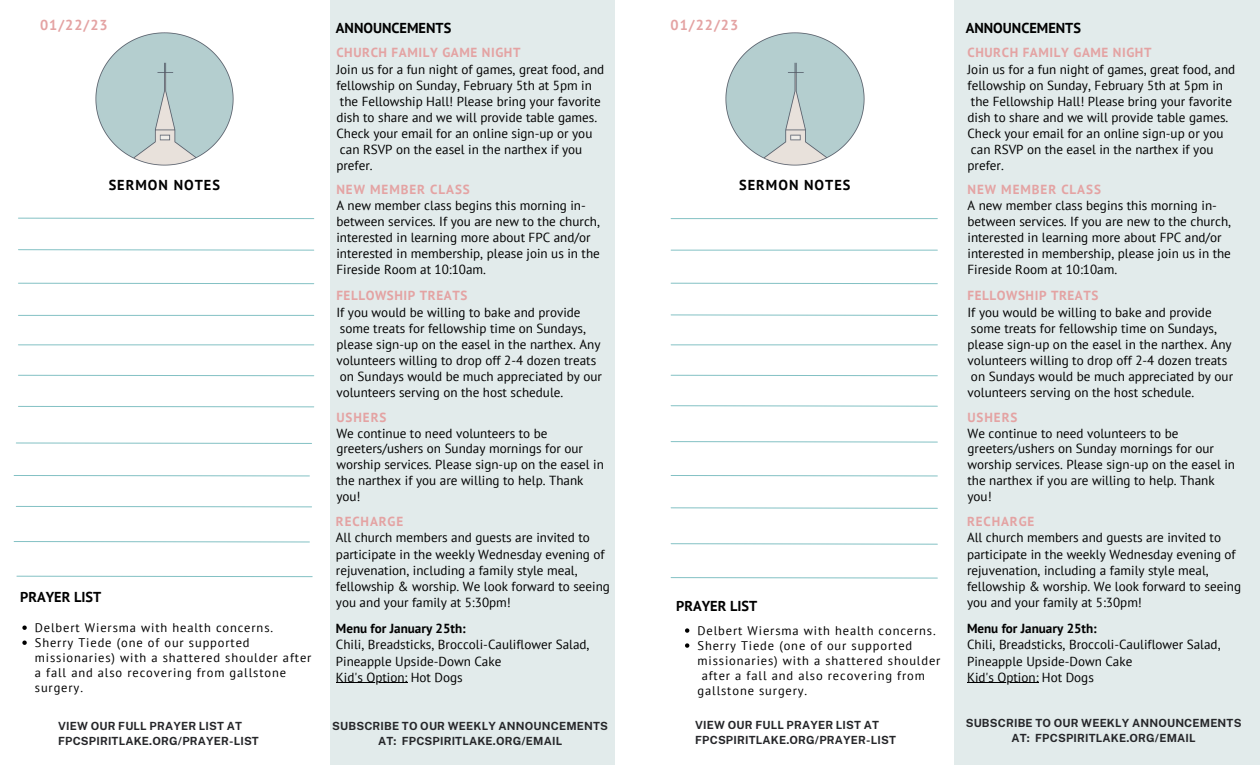
<style>
.page{position:relative;width:1260px;height:765px;background:#fff}
.page>*{position:absolute;margin:0;border:0;box-sizing:border-box;transform-origin:0 0}
.t1{font:700 14.38px "PT Sans";color:#000}
.t2{font:700 14.38px "PT Sans";letter-spacing:.07em;color:#000}
.t3{font:700 14.38px "PT Sans";letter-spacing:.07em;color:#e4a3a3}
.t4{font:13.12px/16px "PT Sans";color:#000}
.t5{font:700 13.12px "PT Sans";letter-spacing:.045em;color:#e4a3a3}
.t6{font:700 13.12px "PT Sans";color:#000}
.t7{font:700 13.12px "PT Sans";letter-spacing:.07em;color:#e4a3a3}
.t8{font:700 13.12px "PT Sans";letter-spacing:.065em;color:#e4a3a3}
.t9{font:12.5px/15px "PT Sans";letter-spacing:.07em;color:#000}
.t10{font:700 11.25px/15px "Public Sans";letter-spacing:.015em;color:#252629}
</style>
<div class="page">
<div style="left:330px;top:0;width:285px;height:765px;background:#e2ebeb"></div>
<img style="left:95px;top:32px;width:139px;height:134px">
<svg style="left:18px;top:249px;width:297px;height:2px"></svg>
<svg style="left:18px;top:282px;width:297px;height:3px"></svg>
<hr style="left:18px;top:315px;width:296px;height:1px;background:#83c1c4">
<hr style="left:18px;top:344px;width:296px;height:1px;background:#83c1c4">
<svg style="left:18px;top:374px;width:297px;height:3px"></svg>
<svg style="left:18px;top:217px;width:297px;height:3px"></svg>
<div style="left:954px;top:0;width:306px;height:765px;background:#e2ebeb"></div>
<img style="left:725px;top:32px;width:140px;height:134px">
<hr style="left:671px;top:250px;width:266px;height:1px;background:#83c1c4">
<svg style="left:670px;top:282px;width:268px;height:3px"></svg>
<svg style="left:670px;top:314px;width:268px;height:2px"></svg>
<hr style="left:671px;top:344px;width:266px;height:1px;background:#83c1c4">
<svg style="left:670px;top:374px;width:268px;height:3px"></svg>
<hr style="left:671px;top:218px;width:266px;height:1px;background:#83c1c4">
<svg style="left:22px;top:626px;width:5px;height:4px"></svg>
<svg style="left:22px;top:641px;width:5px;height:4px"></svg>
<svg style="left:18px;top:405px;width:297px;height:3px"></svg>
<svg style="left:670px;top:405px;width:268px;height:2px"></svg>
<hr style="left:336px;top:682px;width:72px;height:1px;background:#000">
<svg style="left:685px;top:628px;width:4px;height:5px"></svg>
<svg style="left:685px;top:643px;width:4px;height:5px"></svg>
<svg style="left:670px;top:441px;width:268px;height:2px"></svg>
<svg style="left:670px;top:475px;width:268px;height:2px"></svg>
<svg style="left:670px;top:507px;width:268px;height:2px"></svg>
<svg style="left:670px;top:543px;width:268px;height:2px"></svg>
<svg style="left:670px;top:577px;width:268px;height:2px"></svg>
<svg style="left:16px;top:442px;width:296px;height:2px"></svg>
<svg style="left:13px;top:475px;width:297px;height:2px"></svg>
<svg style="left:16px;top:506px;width:296px;height:2px"></svg>
<svg style="left:13px;top:541px;width:297px;height:2px"></svg>
<svg style="left:16px;top:575px;width:297px;height:3px"></svg>
<hr style="left:967px;top:682px;width:72px;height:1px;background:#000">
<p class="t3" style="left:40px;top:15px;width:69px">01/22/23</p>
<p class="t1" style="left:336px;top:18px;width:117px">ANNOUNCEMENTS</p>
<p class="t3" style="left:671px;top:15px;width:69px">01/22/23</p>
<p class="t1" style="left:966px;top:18px;width:117px">ANNOUNCEMENTS</p>
<p class="t5" style="left:336px;top:43px;width:186px">CHURCH FAMILY GAME NIGHT</p>
<p class="t4" style="left:336px;top:61px;width:269px">Join us for a fun night of games, great food, and fellowship on Sunday, February 5th at 5pm in the Fellowship Hall! Please bring your favorite dish to share and we will provide table games.<br>Check your email for an online sign-up or you can RSVP on the easel in the narthex if you prefer.</p>
<p class="t5" style="left:967px;top:43px;width:186px">CHURCH FAMILY GAME NIGHT</p>
<p class="t4" style="left:967px;top:61px;width:269px">Join us for a fun night of games, great food, and fellowship on Sunday, February 5th at 5pm in the Fellowship Hall! Please bring your favorite dish to share and we will provide table games.<br>Check your email for an online sign-up or you can RSVP on the easel in the narthex if you prefer.</p>
<p class="t2" style="left:109px;top:175px;width:113px">SERMON NOTES</p>
<p class="t7" style="left:336px;top:181px;width:135px">NEW MEMBER CLASS</p>
<p class="t4" style="left:336px;top:197px;width:265px">A new member class begins this morning in&shy;between services. If you are new to the church, interested in learning more about FPC and/or interested in membership, please join us in the Fireside Room at 10:10am.</p>
<p class="t2" style="left:739px;top:175px;width:113px">SERMON NOTES</p>
<p class="t7" style="left:967px;top:181px;width:135px">NEW MEMBER CLASS</p>
<p class="t4" style="left:967px;top:197px;width:265px">A new member class begins this morning in&shy;between services. If you are new to the church, interested in learning more about FPC and/or interested in membership, please join us in the Fireside Room at 10:10am.</p>
<p class="t5" style="left:336px;top:287px;width:132px">FELLOWSHIP TREATS</p>
<p class="t4" style="left:336px;top:304px;width:267px">If you would be willing to bake and provide some treats for fellowship time on Sundays, please sign-up on the easel in the narthex. Any volunteers willing to drop off 2-4 dozen treats on Sundays would be much appreciated by our volunteers serving on the host schedule.</p>
<p class="t5" style="left:967px;top:287px;width:132px">FELLOWSHIP TREATS</p>
<p class="t4" style="left:967px;top:304px;width:267px">If you would be willing to bake and provide some treats for fellowship time on Sundays, please sign-up on the easel in the narthex. Any volunteers willing to drop off 2-4 dozen treats on Sundays would be much appreciated by our volunteers serving on the host schedule.</p>
<p class="t5" style="left:336px;top:408px;width:52px">USHERS</p>
<p class="t4" style="left:336px;top:425px;width:269px">We continue to need volunteers to be greeters/ushers on Sunday mornings for our worship services. Please sign-up on the easel in the narthex if you are willing to help. Thank you!</p>
<p class="t5" style="left:967px;top:408px;width:52px">USHERS</p>
<p class="t4" style="left:967px;top:425px;width:269px">We continue to need volunteers to be greeters/ushers on Sunday mornings for our worship services. Please sign-up on the easel in the narthex if you are willing to help. Thank you!</p>
<p class="t1" style="left:20px;top:588px;width:83px">PRAYER LIST</p>
<p class="t9" style="left:35px;top:620px;width:278px">Delbert Wiersma with health concerns.<br>Sherry Tiede (one of our supported missionaries) with a shattered shoulder after a fall and also recovering from gallstone surgery.</p>
<p class="t8" style="left:336px;top:513px;width:69px">RECHARGE</p>
<p class="t4" style="left:336px;top:529px;width:276px">All church members and guests are invited to participate in the weekly Wednesday evening of rejuvenation, including a family style meal, fellowship &amp; worship. We look forward to seeing you and your family at 5:30pm!</p>
<p class="t6" style="left:336px;top:620px;width:131px">Menu for January 25th:</p>
<p class="t4" style="left:336px;top:636px;width:255px">Chili, Breadsticks, Broccoli-Cauliflower Salad,<br>Pineapple Upside-Down Cake<br>Kid's Option: Hot Dogs</p>
<p class="t1" style="left:676px;top:596px;width:83px">PRAYER LIST</p>
<p class="t9" style="left:697px;top:622px;width:240px">Delbert Wiersma with health concerns.</p>
<p class="t9" style="left:697px;top:637px;width:216px">Sherry Tiede (one of our supported</p>
<p class="t9" style="left:697px;top:652px;width:245px">missionaries) with a shattered shoulder</p>
<p class="t9" style="left:702px;top:667px;width:225px">after a fall and also recovering from</p>
<p class="t9" style="left:697px;top:682px;width:111px">gallstone surgery.</p>
<p class="t8" style="left:967px;top:513px;width:69px">RECHARGE</p>
<p class="t4" style="left:967px;top:529px;width:276px">All church members and guests are invited to participate in the weekly Wednesday evening of rejuvenation, including a family style meal, fellowship &amp; worship. We look forward to seeing you and your family at 5:30pm!</p>
<p class="t6" style="left:967px;top:620px;width:131px">Menu for January 25th:</p>
<p class="t4" style="left:967px;top:636px;width:255px">Chili, Breadsticks, Broccoli-Cauliflower Salad,<br>Pineapple Upside-Down Cake<br>Kid's Option: Hot Dogs</p>
<p class="t10" style="left:58px;top:718px;width:202px">VIEW OUR FULL PRAYER LIST AT<br>FPCSPIRITLAKE.ORG/PRAYER-LIST</p>
<p class="t10" style="left:332px;top:718px;width:277px;text-align:center">SUBSCRIBE TO OUR WEEKLY ANNOUNCEMENTS<br>AT: FPCSPIRITLAKE.ORG/EMAIL</p>
<p class="t10" style="left:695px;top:717px;width:202px">VIEW OUR FULL PRAYER LIST AT<br>FPCSPIRITLAKE.ORG/PRAYER-LIST</p>
<p class="t10" style="left:966px;top:716px;width:277px;text-align:center">SUBSCRIBE TO OUR WEEKLY ANNOUNCEMENTS<br>AT: FPCSPIRITLAKE.ORG/EMAIL</p>
</div>
